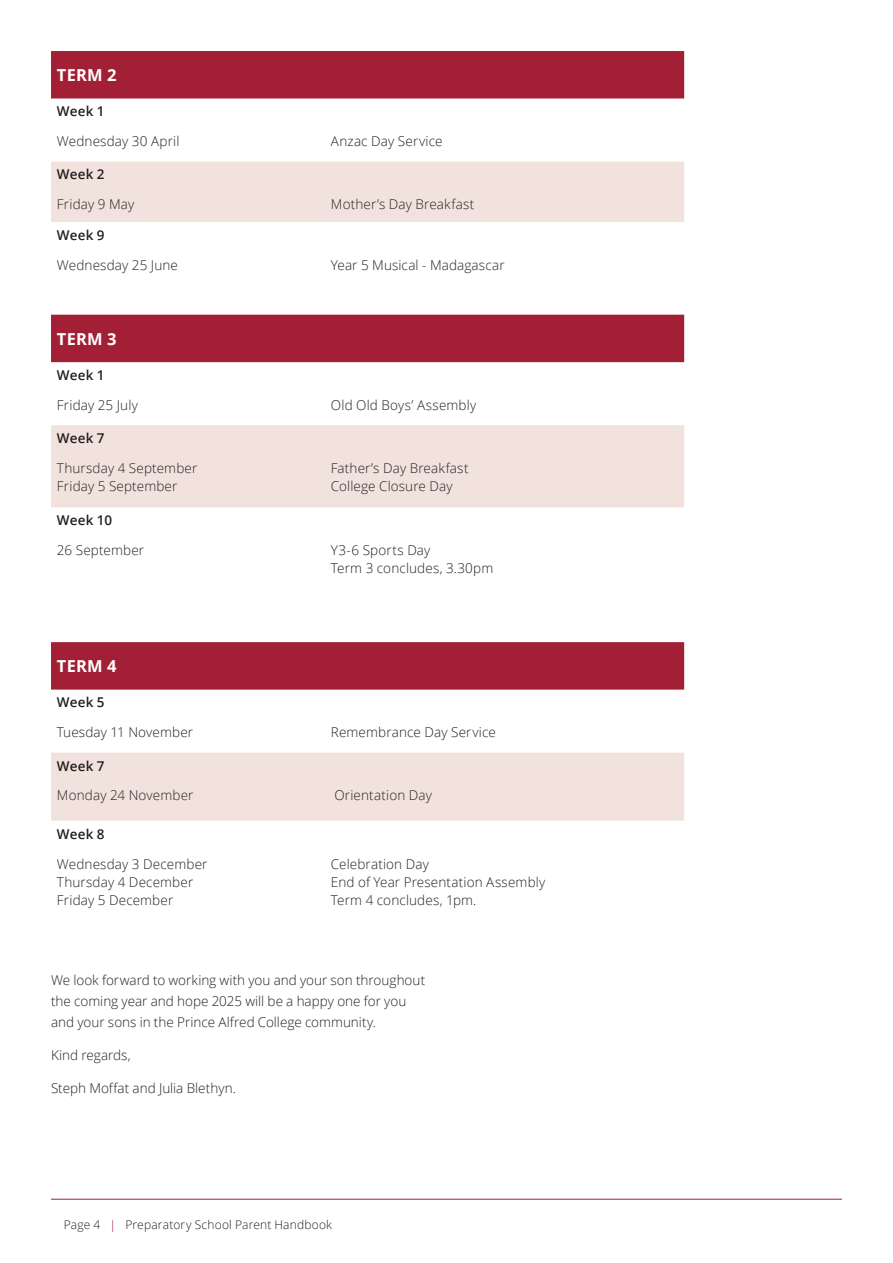
<style>
.page{position:relative;width:893px;height:1263px;background:#fff}
.page>*{position:absolute;margin:0;border:0;box-sizing:border-box;transform-origin:0 0}
.Timetable_Body{font:700 16.5px "Open Sans";letter-spacing:.01em;color:#fff}
.EVENTS_TABLE_TEXT{font:300 13.5px/18px "Open Sans";letter-spacing:.01em;color:#231f20}
.EVENTS_VENUE_TITLE{font:300 13.5px/18px "Open Sans";letter-spacing:.01em;color:#231f20}
.Main_Body_-_Light{font:300 13.5px/21px "Open Sans";color:#231f20}
.EVENTS_VENUE_TITLE-2{font:600 13.5px "Open Sans";letter-spacing:.015em;color:#231f20}
.t1{font:300 12px "Open Sans";letter-spacing:.015em;color:#231f20}
.s1{color:#a31f35}
</style>
<div class="page">
<hr style="left:51px;top:1199px;width:791px;height:1px;background:#a31f35">
<div style="left:51px;top:51px;width:633px;height:48px;background:#a31f35"></div>
<div style="left:51px;top:162px;width:633px;height:60px;background:#f2e2de"></div>
<div style="left:51px;top:315px;width:633px;height:47px;background:#a31f35"></div>
<div style="left:51px;top:425px;width:633px;height:82px;background:#f2e2de"></div>
<div style="left:51px;top:642px;width:633px;height:48px;background:#a31f35"></div>
<div style="left:51px;top:753px;width:633px;height:68px;background:#f2e2de"></div>
<p class="Timetable_Body" style="left:57px;top:63px;width:61px">TERM 2</p>
<p class="EVENTS_VENUE_TITLE-2" style="left:57px;top:102px;width:49px">Week 1</p>
<p class="EVENTS_VENUE_TITLE" style="left:57px;top:132px;width:124px">Wednesday 30 April</p>
<p class="EVENTS_TABLE_TEXT" style="left:331px;top:132px;width:113px">Anzac Day Service</p>
<p class="EVENTS_VENUE_TITLE-2" style="left:57px;top:165px;width:49px">Week 2</p>
<p class="EVENTS_VENUE_TITLE" style="left:57px;top:195px;width:79px">Friday 9 May</p>
<p class="EVENTS_TABLE_TEXT" style="left:331px;top:195px;width:145px">Mother’s Day Breakfast</p>
<p class="EVENTS_VENUE_TITLE-2" style="left:57px;top:226px;width:49px">Week 9</p>
<p class="EVENTS_VENUE_TITLE" style="left:57px;top:255px;width:122px">Wednesday 25 June</p>
<p class="EVENTS_TABLE_TEXT" style="left:331px;top:255px;width:175px">Year 5 Musical - Madagascar</p>
<p class="Timetable_Body" style="left:57px;top:327px;width:61px">TERM 3</p>
<p class="EVENTS_VENUE_TITLE-2" style="left:57px;top:366px;width:49px">Week 1</p>
<p class="EVENTS_VENUE_TITLE" style="left:57px;top:396px;width:83px">Friday 25 July</p>
<p class="EVENTS_TABLE_TEXT" style="left:331px;top:396px;width:147px">Old Old Boys’ Assembly</p>
<p class="EVENTS_VENUE_TITLE-2" style="left:57px;top:429px;width:49px">Week 7</p>
<p class="EVENTS_VENUE_TITLE" style="left:57px;top:459px;width:142px">Thursday 4 September<br>Friday 5 September</p>
<p class="EVENTS_TABLE_TEXT" style="left:331px;top:459px;width:139px">Father’s Day Breakfast<br>College Closure Day</p>
<p class="EVENTS_VENUE_TITLE-2" style="left:57px;top:511px;width:57px">Week 10</p>
<p class="EVENTS_VENUE_TITLE" style="left:57px;top:541px;width:89px">26 September</p>
<p class="EVENTS_TABLE_TEXT" style="left:331px;top:541px;width:164px">Y3-6 Sports Day<br>Term 3 concludes, 3.30pm</p>
<p class="Timetable_Body" style="left:57px;top:654px;width:61px">TERM 4</p>
<p class="EVENTS_VENUE_TITLE-2" style="left:57px;top:693px;width:49px">Week 5</p>
<p class="EVENTS_VENUE_TITLE" style="left:57px;top:723px;width:138px">Tuesday 11 November</p>
<p class="EVENTS_TABLE_TEXT" style="left:331px;top:723px;width:166px">Remembrance Day Service</p>
<p class="EVENTS_VENUE_TITLE-2" style="left:57px;top:756px;width:49px">Week 7</p>
<p class="EVENTS_VENUE_TITLE" style="left:57px;top:786px;width:138px">Monday 24 November</p>
<p class="EVENTS_TABLE_TEXT" style="left:334px;top:786px;width:99px">Orientation Day</p>
<p class="EVENTS_VENUE_TITLE-2" style="left:57px;top:824px;width:49px">Week 8</p>
<p class="EVENTS_VENUE_TITLE" style="left:57px;top:854px;width:152px">Wednesday 3 December<br>Thursday 4 December<br>Friday 5 December</p>
<p class="EVENTS_TABLE_TEXT" style="left:331px;top:854px;width:216px">Celebration Day<br>End of Year Presentation Assembly<br>Term 4 concludes, 1pm.</p>
<p class="Main_Body_-_Light" style="left:51px;top:969px;width:376px">We look forward to working with you and your son throughout the coming year and hope 2025 will be a happy one for you and your sons in the Prince Alfred College community.</p>
<p class="Main_Body_-_Light" style="left:51px;top:1044px;width:81px">Kind regards,</p>
<p class="Main_Body_-_Light" style="left:51px;top:1077px;width:186px">Steph Moffat and Julia Blethyn.</p>
<p class="t1" style="left:64px;top:1216px;width:270px">Page 4 <span class="s1">|</span> Preparatory School Parent Handbook</p>
</div>
